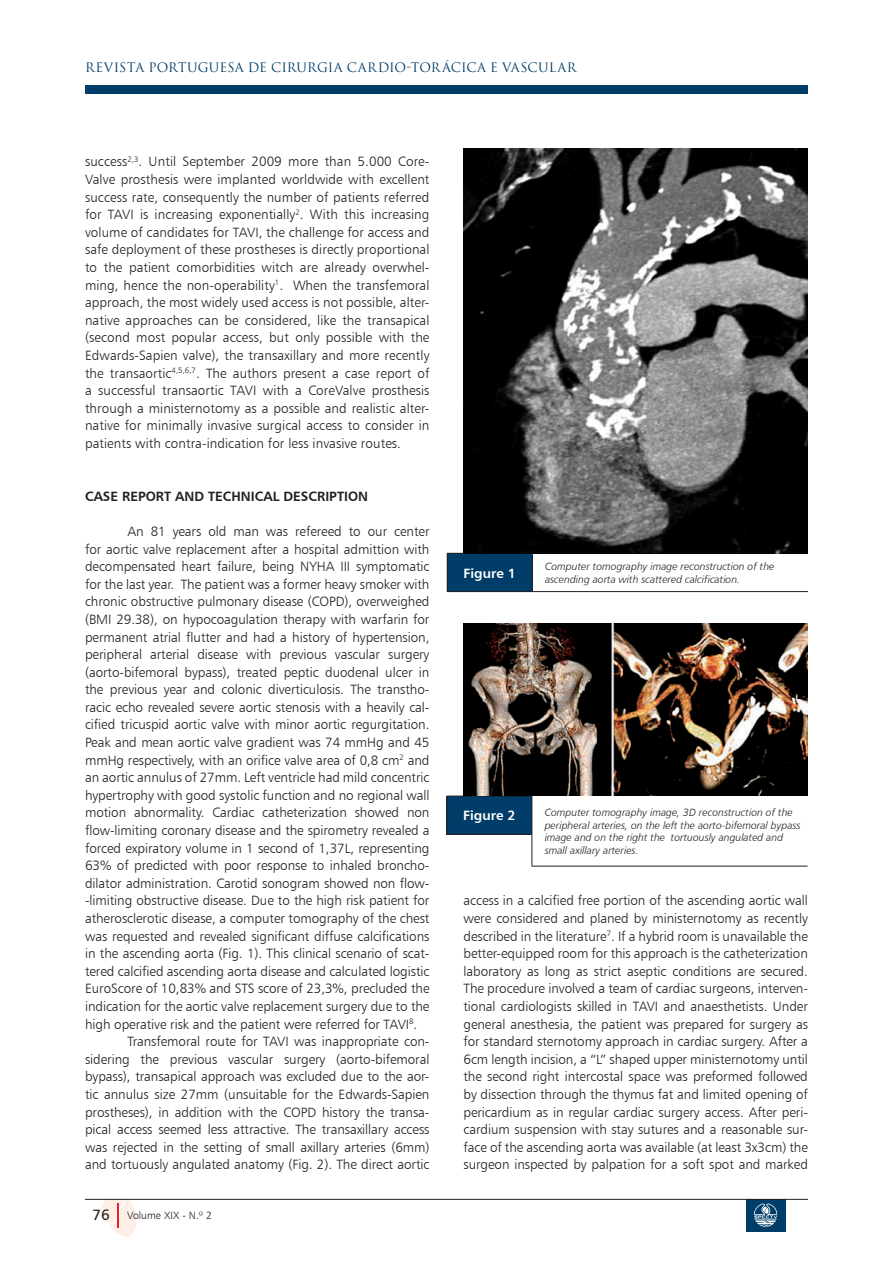
<style>
.page{position:relative;width:893px;height:1263px;background:#fff}
.page>*{position:absolute;margin:0;border:0;box-sizing:border-box;transform-origin:0 0}
.t1{font:13.5px/17.5px "Humanist 777 BT Light B";letter-spacing:-.005em;color:#231f20;text-align:justify}
.t2{font:13.5px "Humanist 777 BT Bold B";color:#231f20}
.t3{font:13.5px "Humanist 777 BT Bold B";color:#fff}
.t4{font:12.75px "Trajax";letter-spacing:.01em;color:#003d68}
.t5{font:10.5px/12.6px "Humanist 777 BT Light Italic B";color:#231f20}
.t6{font:10.5px "Humanist 777 BT Light B";color:#231f20}
.s1{font-family:"Humanist 777 BT Roman B";font-size:15px}
</style>
<div class="page">
<div style="left:85px;top:85px;width:723px;height:9px;background:#003d68"></div>
<svg style="left:101px;top:1200px;width:35px;height:37px"></svg>
<div style="left:746px;top:1199px;width:40px;height:33px;background:#003d68"></div>
<svg style="left:754px;top:1203px;width:23px;height:24px"></svg>
<hr style="left:85px;top:1199px;width:723px;height:1px;background:#231f20">
<div style="left:447px;top:796px;width:85px;height:38px;background:#003d68"></div>
<hr style="left:531px;top:866px;width:276px;height:1px;background:#231f20">
<hr style="left:446px;top:796px;width:1px;height:38px;background:#231f20">
<hr style="left:531px;top:796px;width:1px;height:38px;background:#231f20">
<svg style="left:446px;top:834px;width:17px;height:1px"></svg>
<hr style="left:463px;top:834px;width:69px;height:1px;background:#231f20">
<hr style="left:531px;top:835px;width:1px;height:31px;background:#231f20">
<svg style="left:446px;top:796px;width:17px;height:1px"></svg>
<hr style="left:463px;top:796px;width:69px;height:1px;background:#231f20">
<img style="left:463px;top:624px;width:344px;height:172px">
<div style="left:447px;top:553px;width:85px;height:39px;background:#003d68"></div>
<hr style="left:533px;top:591px;width:275px;height:1px;background:#231f20">
<hr style="left:447px;top:554px;width:1px;height:37px;background:#231f20">
<hr style="left:532px;top:554px;width:1px;height:37px;background:#231f20">
<svg style="left:447px;top:591px;width:16px;height:1px"></svg>
<hr style="left:463px;top:591px;width:70px;height:1px;background:#231f20">
<svg style="left:447px;top:553px;width:16px;height:1px"></svg>
<hr style="left:463px;top:553px;width:70px;height:1px;background:#231f20">
<img style="left:463px;top:149px;width:345px;height:404px">
<p class="t4" style="left:85px;top:60px;width:493px">REVISTA PORTUGUESA DE CIRURGIA CARDIO-TORáCICA E VASCULAR</p>
<p class="t1" style="left:85px;top:153px;width:346px">success<sup>2,3</sup>. Until September 2009 more than 5.000 Core-Valve prosthesis were implanted worldwide with excellent success rate, consequently the number of patients referred for TAVI is increasing exponentially<sup>2</sup>. With this increasing volume of candidates for TAVI, the challenge for access and safe deployment of these prostheses is directly proportional to the patient comorbidities witch are already overwhel&shy;ming, hence the non-operability<sup>1</sup>. When the transfemoral approach, the most widely used access is not possible, alter&shy;native approaches can be considered, like the transapical (second most popular access, but only possible with the Edwards-Sapien valve), the transaxillary and more recently the transaortic<sup>4,5,6,7</sup>. The authors present a case report of a successful transaortic TAVI with a CoreValve prosthesis through a ministernotomy as a possible and realistic alter&shy;native for minimally invasive surgical access to consider in patients with contra-indication for less invasive routes.</p>
<p class="t2" style="left:85px;top:487px;width:18px">CASE</p>
<p class="t2" style="left:122px;top:487px;width:18px">REPORT</p>
<p class="t2" style="left:175px;top:487px;width:11px">AND</p>
<p class="t2" style="left:208px;top:487px;width:9px">TECHNICAL</p>
<p class="t2" style="left:283px;top:487px;width:9px">DESCRIPTION</p>
<p class="t1" style="left:128px;top:522px;width:303px">An 81 years old man was refereed to our center</p>
<p class="t1" style="left:85px;top:540px;width:346px">for aortic valve replacement after a hospital admittion with</p>
<p class="t1" style="left:85px;top:557px;width:346px">decompensated heart failure, being NYHA III symptomatic</p>
<p class="t1" style="left:85px;top:575px;width:346px">for the last year. The patient was a former heavy smoker with</p>
<p class="t1" style="left:85px;top:593px;width:346px">chronic obstructive pulmonary disease (COPD), overweighed</p>
<p class="t1" style="left:85px;top:610px;width:346px">(BMI 29.38), on hypocoagulation therapy with warfarin for</p>
<p class="t1" style="left:85px;top:628px;width:346px">permanent atrial flutter and had a history of hypertension,</p>
<p class="t1" style="left:85px;top:645px;width:346px">peripheral arterial disease with previous vascular surgery</p>
<p class="t1" style="left:85px;top:663px;width:346px">(aorto-bifemoral bypass), treated peptic duodenal ulcer in</p>
<p class="t1" style="left:85px;top:681px;width:346px">the previous year and colonic diverticulosis. The transtho-</p>
<p class="t1" style="left:85px;top:698px;width:346px">racic echo revealed severe aortic stenosis with a heavily cal-</p>
<p class="t1" style="left:85px;top:716px;width:346px">cified tricuspid aortic valve with minor aortic regurgitation.</p>
<p class="t1" style="left:85px;top:733px;width:346px">Peak and mean aortic valve gradient was 74 mmHg and 45</p>
<p class="t1" style="left:85px;top:751px;width:346px">mmHg respectively, with an orifice valve area of 0,8 cm<sup>2</sup> and</p>
<p class="t1" style="left:85px;top:769px;width:346px">an aortic annulus of 27mm. Left ventricle had mild concentric</p>
<p class="t1" style="left:85px;top:786px;width:346px">hypertrophy with good systolic function and no regional wall</p>
<p class="t1" style="left:85px;top:804px;width:346px">motion abnormality. Cardiac catheterization showed non</p>
<p class="t1" style="left:85px;top:821px;width:346px">flow-limiting coronary disease and the spirometry revealed a</p>
<p class="t1" style="left:85px;top:839px;width:346px">forced expiratory volume in 1 second of 1,37L, representing</p>
<p class="t1" style="left:85px;top:856px;width:346px">63% of predicted with poor response to inhaled broncho-</p>
<p class="t1" style="left:85px;top:874px;width:346px">dilator administration. Carotid sonogram showed non flow-</p>
<p class="t1" style="left:85px;top:892px;width:346px">-limiting obstructive disease. Due to the high risk patient for</p>
<p class="t1" style="left:85px;top:909px;width:346px">atherosclerotic disease, a computer tomography of the chest</p>
<p class="t1" style="left:85px;top:927px;width:346px">was requested and revealed significant diffuse calcifications</p>
<p class="t1" style="left:85px;top:944px;width:346px">in the ascending aorta (Fig. 1). This clinical scenario of scat-</p>
<p class="t1" style="left:85px;top:962px;width:346px">tered calcified ascending aorta disease and calculated logistic</p>
<p class="t1" style="left:85px;top:980px;width:346px">EuroScore of 10,83% and STS score of 23,3%, precluded the</p>
<p class="t1" style="left:85px;top:997px;width:346px">indication for the aortic valve replacement surgery due to the</p>
<p class="t1" style="left:85px;top:1015px;width:334px">high operative risk and the patient were referred for TAVI<sup>8</sup>.</p>
<p class="t1" style="left:128px;top:1032px;width:303px">Transfemoral route for TAVI was inappropriate con-</p>
<p class="t1" style="left:85px;top:1050px;width:346px">sidering the previous vascular surgery (aorto-bifemoral</p>
<p class="t1" style="left:85px;top:1068px;width:346px">bypass), transapical approach was excluded due to the aor-</p>
<p class="t1" style="left:85px;top:1085px;width:346px">tic annulus size 27mm (unsuitable for the Edwards-Sapien</p>
<p class="t1" style="left:85px;top:1103px;width:346px">prostheses), in addition with the COPD history the transa-</p>
<p class="t1" style="left:85px;top:1120px;width:346px">pical access seemed less attractive. The transaxillary access</p>
<p class="t1" style="left:85px;top:1138px;width:346px">was rejected in the setting of small axillary arteries (6mm)</p>
<p class="t1" style="left:85px;top:1156px;width:346px">and tortuously angulated anatomy (Fig. 2). The direct aortic</p>
<p class="t6" style="left:93px;top:1209px;width:121px"><span class="s1">76</span> Volume XIX - N.º 2</p>
<p class="t3" style="left:464px;top:564px;width:54px">FIGURE 1</p>
<p class="t5" style="left:545px;top:560px;width:231px">Computer tomography image reconstruction of the ascending aorta with scattered calcification.</p>
<p class="t3" style="left:463px;top:807px;width:54px">FIGURE 2</p>
<p class="t5" style="left:545px;top:806px;width:258px">Computer tomography image, 3D reconstruction of the peripheral arteries, on the left the aorto-bifemoral bypass image and on the right the tortuously angulated and small axillary arteries.</p>
<p class="t1" style="left:463px;top:892px;width:346px">access in a calcified free portion of the ascending aortic wall were considered and planed by ministernotomy as recently described in the literature<sup>7</sup>. If a hybrid room is unavailable the better-equipped room for this approach is the catheterization laboratory as long as strict aseptic conditions are secured.<br>The procedure involved a team of cardiac surgeons, interven&shy;tional cardiologists skilled in TAVI and anaesthetists. Under general anesthesia, the patient was prepared for surgery as for standard sternotomy approach in cardiac surgery. After a 6cm length incision, a “L” shaped upper ministernotomy until the second right intercostal space was preformed followed by dissection through the thymus fat and limited opening of pericardium as in regular cardiac surgery access. After peri&shy;cardium suspension with stay sutures and a reasonable sur&shy;face of the ascending aorta was available (at least 3x3cm) the surgeon inspected by palpation for a soft spot and marked</p>
</div>
